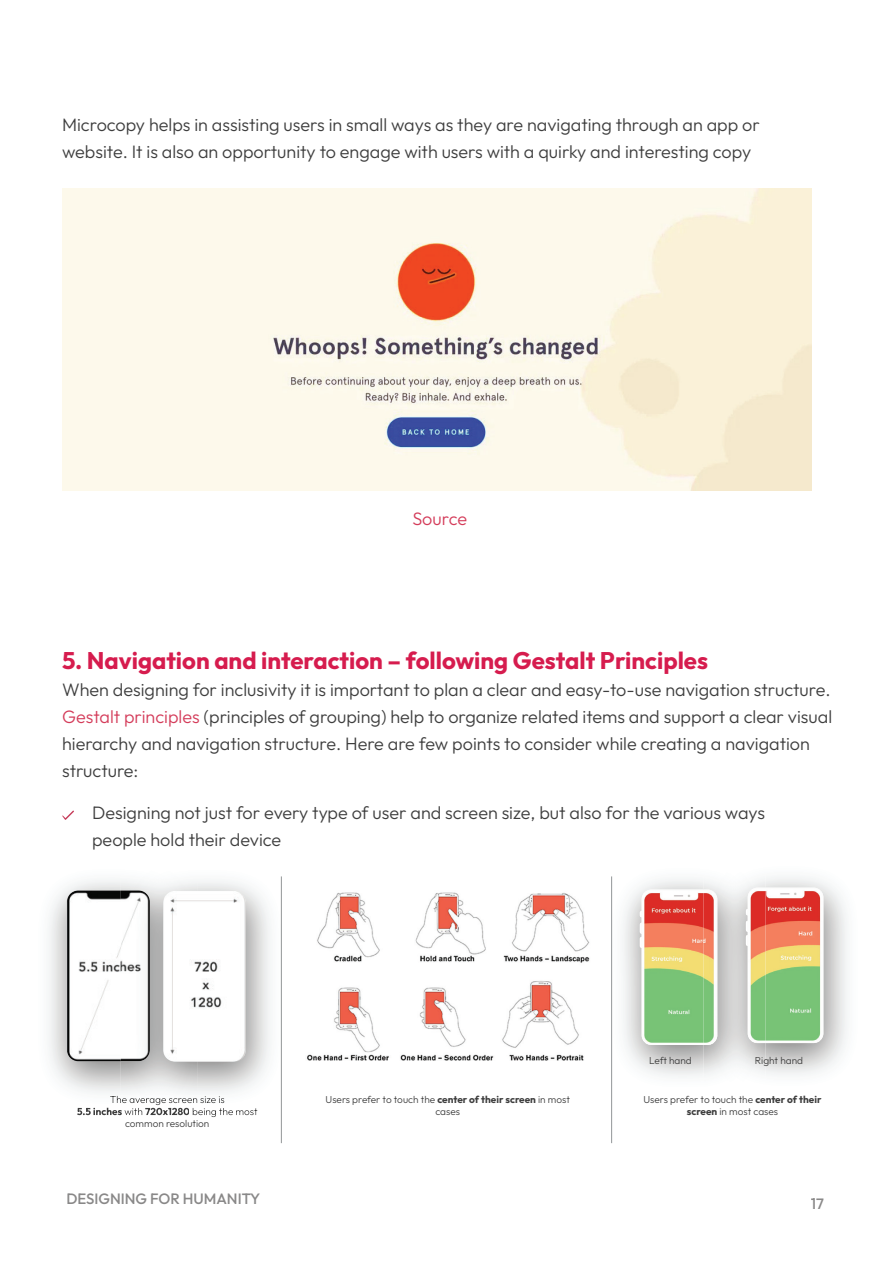
<style>
.page{position:relative;width:893px;height:1263px;background:#fff}
.page>*{position:absolute;margin:0;border:0;box-sizing:border-box;transform-origin:0 0}
.t1{font:700 24px "Outfit";color:#d61c4e}
.t2{font:300 18px/27px "Outfit";color:#3e3e3e}
.t3{font:300 18px "Outfit";letter-spacing:-.01em;color:#d43c5a}
.t4{font:500 15px "Outfit";color:#898888}
.t5{font:300 10.05px/12px "Outfit";color:#3e3e3e;text-align:center}
.s1{color:#d43c5a}
.s2{font-weight:700}
</style>
<div class="page">
<svg style="left:62px;top:810px;width:12px;height:10px"></svg>
<img style="left:639px;top:890px;width:64px;height:155px">
<img style="left:765px;top:877px;width:82px;height:198px">
<img style="left:703px;top:871px;width:62px;height:212px">
<img style="left:745px;top:888px;width:78px;height:155px">
<img style="left:77px;top:1108px;width:33px;height:7px">
<img style="left:67px;top:890px;width:54px;height:171px">
<img style="left:198px;top:1096px;width:26px;height:8px">
<img style="left:198px;top:1108px;width:59px;height:9px">
<img style="left:121px;top:873px;width:77px;height:243px">
<img style="left:122px;top:1096px;width:76px;height:9px">
<svg style="left:110px;top:1096px;width:12px;height:19px"></svg>
<img style="left:122px;top:1108px;width:21px;height:7px">
<img style="left:145px;top:1108px;width:44px;height:7px">
<svg style="left:190px;top:1108px;width:8px;height:8px"></svg>
<img style="left:163px;top:891px;width:83px;height:171px">
<img style="left:307px;top:892px;width:283px;height:169px">
<hr style="left:281px;top:876px;width:1px;height:267px;background:#939698">
<hr style="left:611px;top:876px;width:1px;height:267px;background:#939698">
<img style="left:62px;top:188px;width:749px;height:303px">
<p class="t2" style="left:62px;top:111px;width:699px">Microcopy helps in assisting users in small ways as they are navigating through an app or website. It is also an opportunity to engage with users with a quirky and interesting copy</p>
<p class="t3" style="left:412px;top:507px;width:56px">Source</p>
<h1 class="t1" style="left:62px;top:644px;width:647px">5. Navigation and interaction – following Gestalt Principles</h1>
<p class="t2" style="left:62px;top:676px;width:771px">When designing for inclusivity it is important to plan a clear and easy-to-use navigation structure.<br><span class="s1">Gestalt principles</span> (principles of grouping) help to organize related items and support a clear visual hierarchy and navigation structure. Here are few points to consider while creating a navigation structure:</p>
<p class="t2" style="left:92px;top:800px;width:674px">Designing not just for every type of user and screen size, but also for the various ways people hold their device</p>
<p class="t5" style="left:125px;top:1118px;width:86px">common resolution</p>
<p class="t5" style="left:325px;top:1094px;width:246px">Users prefer to touch the <span class="s2">center of their screen</span> in most cases</p>
<p class="t5" style="left:649px;top:1054px;width:44px">Left hand</p>
<p class="t5" style="left:754px;top:1054px;width:50px">Right hand</p>
<p class="t5" style="left:643px;top:1094px;width:179px">Users prefer to touch the <span class="s2">center of their screen</span> in most cases</p>
<p class="t4" style="left:66px;top:1189px;width:195px">DESIGNING FOR HUMANITY</p>
<p class="t4" style="left:810px;top:1194px;width:15px">17</p>
</div>
